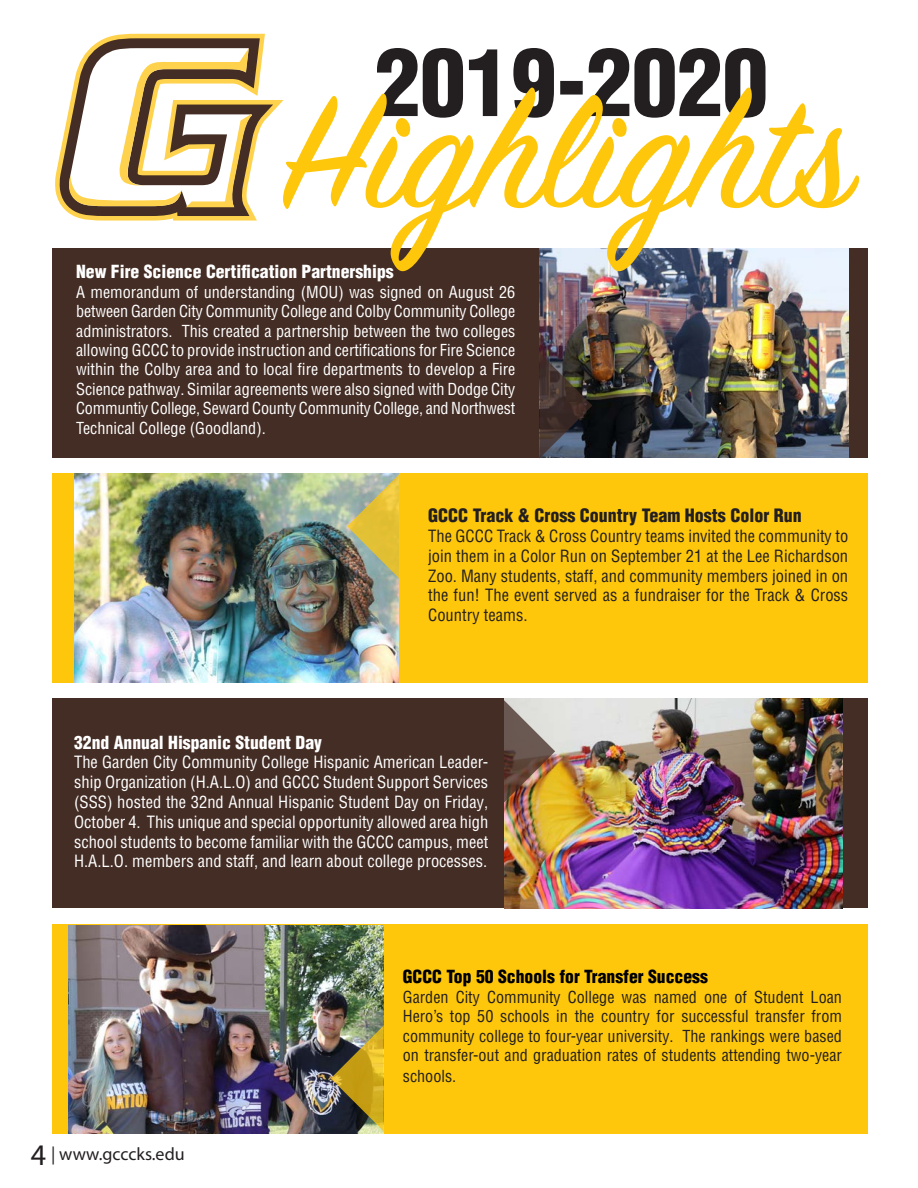
<style>
.page{position:relative;width:918px;height:1188px;background:#fff}
.page>*{position:absolute;margin:0;border:0;box-sizing:border-box;transform-origin:0 0}
.t1{font:30px "Myriad Pro";color:#231f20}
.List_Paragraph{font:900 condensed 18px "Helvetica LT Pro";color:#231f20}
.t2{font:18px "Myriad Pro";color:#231f20}
.List_Paragraph-2{font:900 condensed 17.7px "Helvetica LT Pro";color:#fff}
.List_Paragraph-3{font:900 condensed 17.7px "Helvetica LT Pro";color:#000}
.List_Paragraph-4{font:condensed 16.5px/19.8px "Helvetica LT Pro";color:#fff;text-align:justify}
.List_Paragraph-5{font:condensed 16.5px/19.8px "Helvetica LT Pro";color:#231f20;text-align:justify}
.List_Paragraph-6{font:condensed 16.2px/19.4px "Helvetica LT Pro";letter-spacing:-.005em;color:#fff;text-align:justify}
.t3{font:condensed 16.2px/19.4px "Helvetica LT Pro";color:#231f20;text-align:justify}
</style>
<div class="page">
<div style="left:52px;top:698px;width:815px;height:210px;background:#442d25"></div>
<img style="left:504px;top:698px;width:338px;height:210px">
<img style="left:504px;top:698px;width:51px;height:106px">
<div style="left:52px;top:924px;width:815px;height:210px;background:#fec70c"></div>
<img style="left:68px;top:925px;width:315px;height:209px">
<img style="left:331px;top:1025px;width:53px;height:106px">
<svg style="left:377px;top:48px;width:389px;height:40px"></svg>
<svg style="left:55px;top:34px;width:228px;height:187px"></svg>
<div style="left:52px;top:248px;width:815px;height:210px;background:#442d25"></div>
<img style="left:539px;top:271px;width:309px;height:187px">
<svg style="left:539px;top:353px;width:53px;height:105px"></svg>
<div style="left:52px;top:473px;width:815px;height:210px;background:#fec70c"></div>
<img style="left:74px;top:473px;width:325px;height:210px">
<img style="left:347px;top:473px;width:52px;height:106px">
<svg style="left:283px;top:88px;width:577px;height:183px"></svg>
<p class="List_Paragraph-2" style="left:76px;top:261px;width:319px">New Fire Science Certification Partnerships</p>
<p class="List_Paragraph-6" style="left:76px;top:282px;width:441px">A memorandum of understanding (MOU) was signed on August 26 between Garden City Community College and Colby Community College administrators. This created a partnership between the two colleges allowing GCCC to provide instruction and certifications for Fire Science within the Colby area and to local fire departments to develop a Fire Science pathway. Similar agreements were also signed with Dodge City Communtiy College, Seward County Community College, and Northwest Technical College (Goodland).</p>
<p class="List_Paragraph" style="left:428px;top:504px;width:375px">GCCC Track &amp; Cross Country Team Hosts Color Run</p>
<p class="List_Paragraph-5" style="left:428px;top:526px;width:422px">The GCCC Track &amp; Cross Country teams invited the community to join them in a Color Run on September 21 at the Lee Richardson Zoo. Many students, staff, and community members joined in on the fun! The event served as a fundraiser for the Track &amp; Cross Country teams.</p>
<p class="List_Paragraph-2" style="left:74px;top:731px;width:249px">32nd Annual Hispanic Student Day</p>
<p class="List_Paragraph-4" style="left:74px;top:752px;width:416px">The Garden City Community College Hispanic American Leader&shy;ship Organization (H.A.L.O) and GCCC Student Support Services (SSS) hosted the 32nd Annual Hispanic Student Day on Friday, October 4. This unique and special opportunity allowed area high school students to become familiar with the GCCC campus, meet H.A.L.O. members and staff, and learn about college processes.</p>
<p class="t1" style="left:31px;top:1136px;width:17px">4</p>
<p class="t2" style="left:51px;top:1142px;width:135px">| www.gcccks.edu</p>
<p class="List_Paragraph-3" style="left:403px;top:966px;width:307px">GCCC Top 50 Schools for Transfer Success</p>
<p class="t3" style="left:403px;top:987px;width:441px">Garden City Community College was named one of Student Loan Hero’s top 50 schools in the country for successful transfer from community college to four-year university. The rankings were based on transfer-out and graduation rates of students attending two-year</p>
<p class="t3" style="left:403px;top:1067px;width:55px">schools.</p>
</div>
